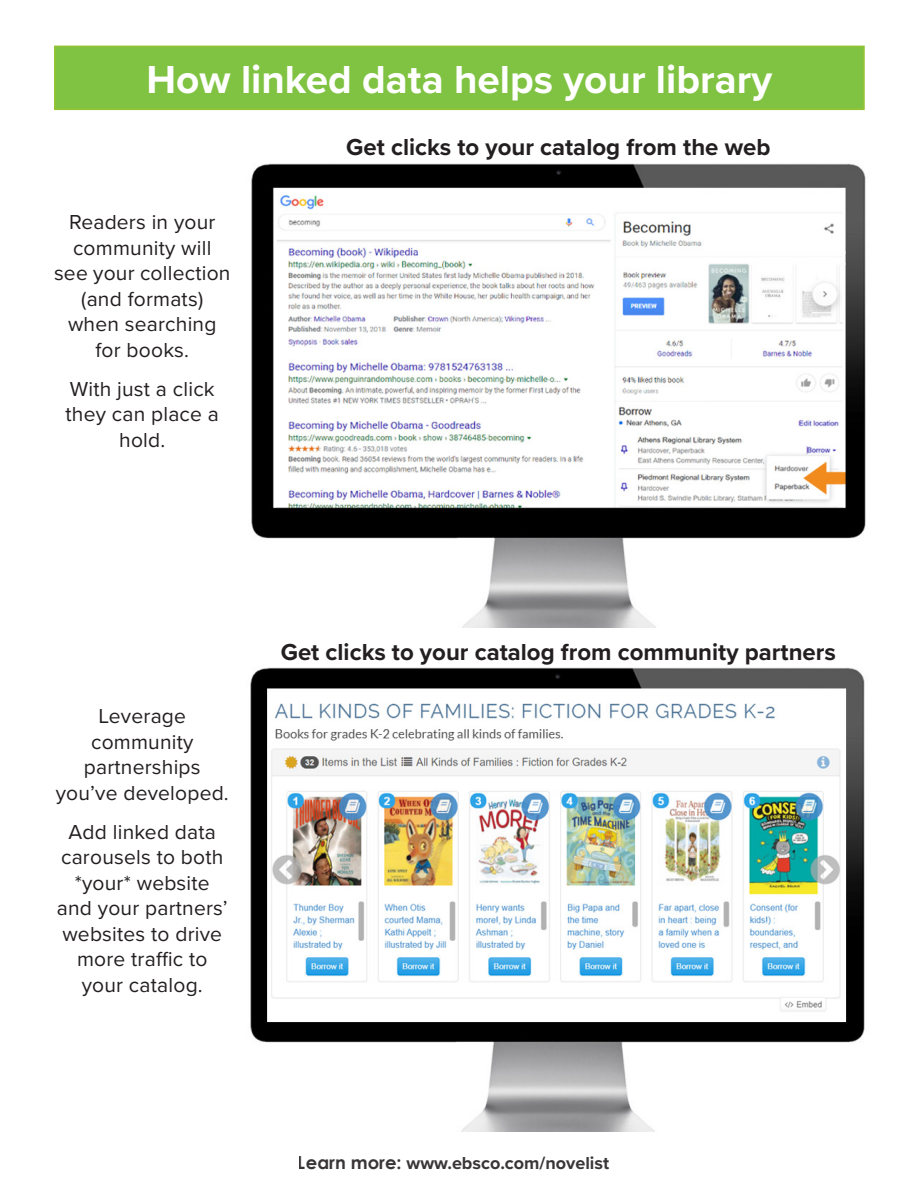
<style>
.page{position:relative;width:918px;height:1188px;background:#fff}
.page>*{position:absolute;margin:0;border:0;box-sizing:border-box;transform-origin:0 0}
.t1{font:700 40.5px "Proxima Nova";color:#fff}
.t2{font:700 24px "Proxima Nova";color:#231f20}
.checklist{font:21px/25.5px "Proxima Nova";letter-spacing:.01em;color:#231f20;text-align:center}
.t3{font:700 18px "Proxima Nova";color:#231f20}
.s1{font-family:"Century Gothic"}
</style>
<div class="page">
<div style="left:55px;top:46px;width:809px;height:63px;background:#80c342"></div>
<div style="left:54px;top:46px;width:811px;height:64px;border:2px solid #96c332"></div>
<img style="left:250px;top:667px;width:615px;height:465px">
<img style="left:251px;top:163px;width:615px;height:464px">
<p class="t1" style="left:147px;top:49px;width:627px">How linked data helps your library</p>
<p class="checklist" style="left:54px;top:209px;width:178px">Readers in your community will see your collection (and formats) when searching for books.</p>
<p class="checklist" style="left:66px;top:375px;width:155px">With just a click they can place a hold.</p>
<p class="t2" style="left:346px;top:129px;width:426px">Get clicks to your catalog from the web</p>
<p class="checklist" style="left:56px;top:703px;width:175px">Leverage community partnerships you’ve developed.</p>
<p class="checklist" style="left:57px;top:818px;width:172px">Add linked data carousels to both *your* website and your partners’ websites to drive more traffic to your catalog.</p>
<p class="t2" style="left:281px;top:634px;width:557px">Get clicks to your catalog from community partners</p>
<p class="t3" style="left:298px;top:1150px;width:313px"><span class="s1">Learn more:</span> www.ebsco.com/novelist</p>
</div>
